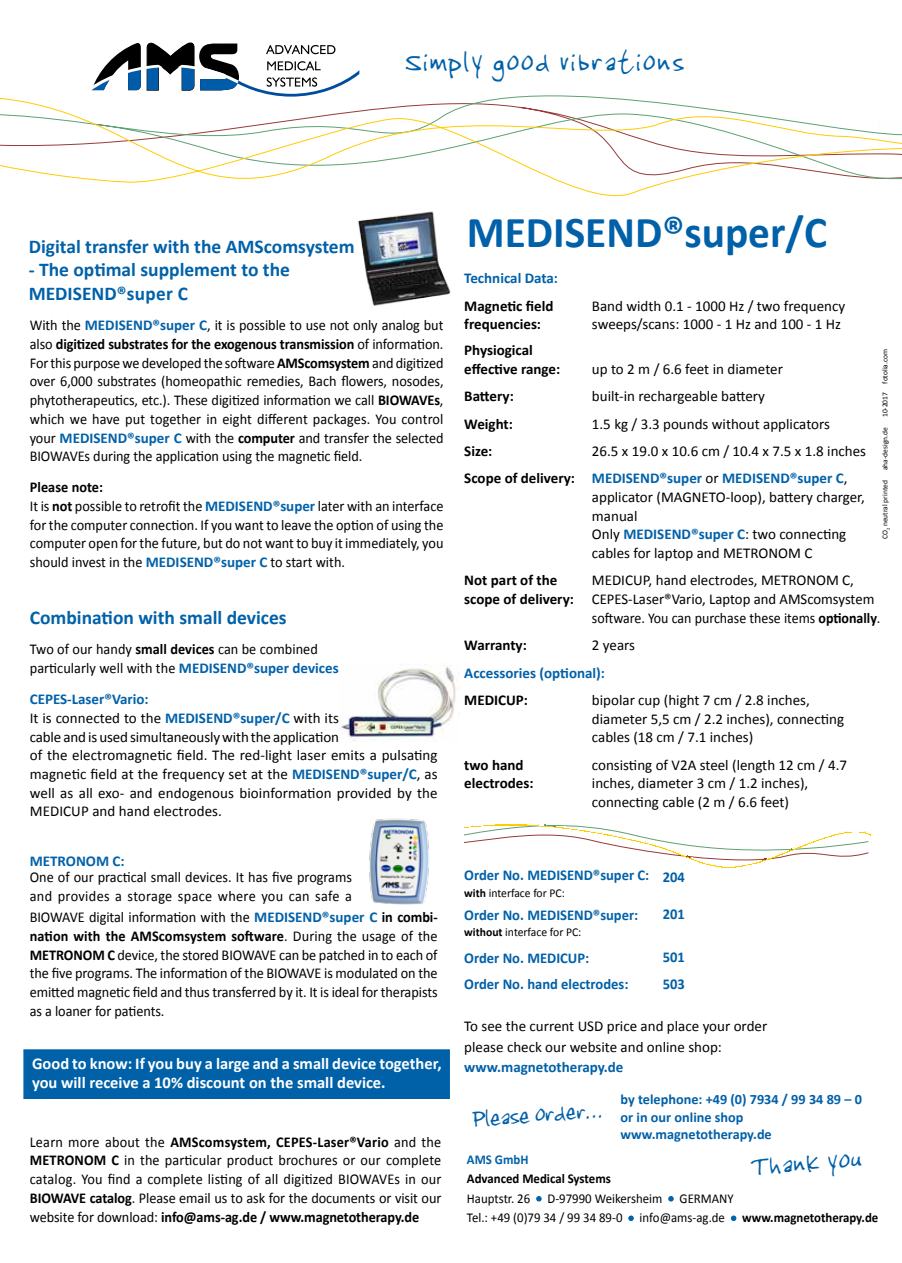
<style>
.page{position:relative;width:902px;height:1263px;background:#fff}
.page>*{position:absolute;margin:0;border:0;box-sizing:border-box;transform-origin:0 0}
.t1{font:700 44.25px "Calibri";color:#0061a9}
.t2{font:39.6px "Jenkinsv 20";letter-spacing:.06em;color:#0061a9}
.t3{font:36px "Jenkinsv 20";color:#0060a8}
.t4{font:33px "Jenkinsv 20";color:#0060a8}
.t5{font:700 19.5px/23.4px "Calibri";color:#0061a9}
.t6{font:700 16.5px/18.8px "Calibri";color:#fff}
.t7{font:15px/18.8px "Calibri";color:#000;text-align:justify;scale:.95 1}
.t8{font:15px/18.8px "Calibri";color:#000}
.t9{font:700 15px/18.8px "Calibri";color:#000}
.t10{font:700 15px "Calibri";color:#0061a9}
.t11{font:700 15px/26.5px "Calibri";color:#0060a8}
.t12{font:15px "Calibri";color:#000;scale:.93 1}
.t13{font:700 14.25px/17.1px "Calibri";color:#0060a8}
.t14{font:13.5px "Calibri";color:#000;scale:.95 1}
.t15{font:700 13.5px "Calibri";color:#000;scale:.95 1}
.t16{font:700 13.5px "Calibri";color:#0061a9;scale:.95 1}
.t17{font:12px "Calibri";color:#000}
.t18{font:7.5px "Calibri";color:#000}
.s1{font-weight:700;color:#0061a9}
.s2{font-weight:700}
.s3{color:#0060a8}
.s4{font-size:43.5px}
</style>
<div class="page">
<svg style="left:0;top:70px;width:901px;height:127px"></svg>
<svg style="left:464px;top:824px;width:407px;height:43px"></svg>
<img style="left:479px;top:825px;width:63px;height:1px">
<img style="left:489px;top:824px;width:44px;height:1px">
<svg style="left:536px;top:1196px;width:5px;height:5px"></svg>
<svg style="left:668px;top:1196px;width:5px;height:5px"></svg>
<svg style="left:628px;top:1215px;width:5px;height:6px"></svg>
<svg style="left:730px;top:1215px;width:6px;height:6px"></svg>
<svg style="left:86px;top:42px;width:273px;height:55px"></svg>
<div style="left:23px;top:1049px;width:427px;height:50px;background:#0061a9;border:2px solid #0061a9"></div>
<img style="left:369px;top:818px;width:60px;height:87px">
<img style="left:340px;top:663px;width:118px;height:78px">
<img style="left:358px;top:211px;width:93px;height:95px">
<h2 class="t2" style="left:404px;top:39px;width:280px">Simply good vibrations</h2>
<h3 class="t5" style="left:29px;top:235px;width:327px">Digital transfer with the AMScomsystem</h3>
<h3 class="t5" style="left:29px;top:258px;width:263px">- The optimal supplement to the<br>MEDISEND®super C</h3>
<p class="t7" style="left:30px;top:316px;width:437px">With the <span class="s1">MEDISEND®super C</span>, it is possible to use not only analog but also <span class="s2">digitized substrates for the exogenous transmission</span> of information.<br>For this purpose we developed the software <span class="s2">AMScomsystem</span> and digitized over 6,000 substrates (homeopathic remedies, Bach flowers, nosodes, phytotherapeutics, etc.). These digitized information we call <span class="s2">BIOWAVEs</span>, which we have put together in eight different packages. You control your <span class="s1">MEDISEND®super C</span> with the <span class="s2">computer</span> and transfer the selected BIOWAVEs during the application using the magnetic field.</p>
<p class="t7" style="left:30px;top:478px;width:437px;text-align:left"><span class="s2">Please note:<br></span>It is <span class="s2">not</span> possible to retrofit the <span class="s1">MEDISEND®super</span> later with an interface for the computer connection. If you want to leave the option of using the computer open for the future, but do not want to buy it immediately, you should invest in the <span class="s1">MEDISEND®super C</span> to start with.</p>
<h3 class="t5" style="left:30px;top:606px;width:258px">Combination with small devices</h3>
<p class="t7" style="left:30px;top:640px;width:330px">Two of our handy <span class="s2">small devices</span> can be combined particularly well with the <span class="s1">MEDISEND®super devices</span>:</p>
<p class="t10" style="left:30px;top:689px;width:120px">CEPES-Laser®Vario:</p>
<p class="t8" style="left:30px;top:709px;width:311px">It is connected to the <span class="s1">MEDISEND®super/C</span> with its cable and is used simultaneously with the application</p>
<p class="t8" style="left:30px;top:746px;width:409px;text-align:justify">of the electromagnetic field. The red-light laser emits a pulsating magnetic field at the frequency set at the <span class="s1">MEDISEND®super/C</span>, as well as all exo- and endogenous bioinformation provided by the MEDICUP and hand electrodes.</p>
<p class="t10" style="left:30px;top:851px;width:96px">METRONOM C:</p>
<p class="t7" style="left:30px;top:868px;width:341px">One of our practical small devices. It has five programs and provides a storage space where you can safe a</p>
<p class="t7" style="left:30px;top:908px;width:431px">BIOWAVE digital information with the <span class="s1">MEDISEND®super C</span> <span class="s2">in combi&shy;nation with the AMScomsystem software</span>. During the usage of the <span class="s2">METRONOM C</span> device, the stored BIOWAVE can be patched in to each of the five programs. The information of the BIOWAVE is modulated on the emitted magnetic field and thus transferred by it. It is ideal for therapists as a loaner for patients.</p>
<p class="t6" style="left:32px;top:1054px;width:411px">Good to know: If you buy a large and a small device together, you will receive a 10% discount on the small device.</p>
<p class="t7" style="left:30px;top:1132px;width:435px">Learn more about the <span class="s2">AMScomsystem, CEPES-Laser®Vario</span> and the <span class="s2">METRONOM C</span> in the particular product brochures or our complete catalog. You find a complete listing of all digitized BIOWAVEs in our <span class="s2">BIOWAVE catalog</span>. Please email us to ask for the documents or visit our website for download: <span class="s2">info@ams-ag.de / www.magnetotherapy.de</span></p>
<h1 class="t1" style="left:466px;top:204px;width:362px">MEDISEND®super/C</h1>
<p class="t10" style="left:464px;top:269px;width:95px">Technical Data:</p>
<p class="t9" style="left:464px;top:296px;width:91px">Magnetic field</p>
<p class="t8" style="left:592px;top:296px;width:255px">Band width 0.1 - 1000 Hz / two frequency</p>
<p class="t9" style="left:464px;top:315px;width:78px">frequencies:</p>
<p class="t8" style="left:592px;top:315px;width:251px">sweeps/scans: 1000 - 1 Hz and 100 - 1 Hz</p>
<p class="t9" style="left:464px;top:341px;width:97px">Physiogical effective range:</p>
<p class="t18" style="left:880px;top:417px;width:70px;rotate:-90deg">10-2017 fotolia.com</p>
<p class="t8" style="left:592px;top:360px;width:192px">up to 2 m / 6.6 feet in diameter</p>
<p class="t9" style="left:464px;top:387px;width:51px">Battery:</p>
<p class="t8" style="left:592px;top:387px;width:175px">built-in rechargeable battery</p>
<p class="t9" style="left:464px;top:414px;width:50px">Weight:</p>
<p class="t8" style="left:592px;top:414px;width:239px">1.5 kg / 3.3 pounds without applicators</p>
<p class="t9" style="left:464px;top:442px;width:30px">Size:</p>
<p class="t18" style="left:880px;top:470px;width:44px;rotate:-90deg">aha-design.de</p>
<p class="t8" style="left:464px;top:437px;width:403px;line-height:27.3px;text-indent:128px">26.5 x 19.0 x 10.6 cm / 10.4 x 7.5 x 1.8 inches<br><span class="s2">Scope of delivery:</span> <span class="s1">MEDISEND®super</span> or <span class="s1">MEDISEND®super C</span>,</p>
<p class="t8" style="left:592px;top:488px;width:274px">applicator (MAGNETO-loop), battery charger, manual<br>Only <span class="s1">MEDISEND®super C</span>: two connecting cables for laptop and METRONOM C</p>
<p class="t9" style="left:464px;top:571px;width:94px">Not part of the</p>
<p class="t8" style="left:592px;top:571px;width:263px">MEDICUP, hand electrodes, METRONOM C,</p>
<p class="t8" style="left:464px;top:590px;width:411px"><span class="s2">scope of delivery:</span> CEPES-Laser®Vario, Laptop and AMScomsystem</p>
<p class="t12" style="left:592px;top:608px;width:312px">software. You can purchase these items <span class="s2">optionally</span>.</p>
<p class="t9" style="left:464px;top:636px;width:64px">Warranty:</p>
<p class="t8" style="left:592px;top:636px;width:45px">2 years</p>
<p class="t10" style="left:464px;top:663px;width:142px">Accessories (optional):</p>
<p class="t9" style="left:464px;top:690px;width:65px">MEDICUP:</p>
<p class="t8" style="left:592px;top:690px;width:253px">bipolar cup (hight 7 cm / 2.8 inches, diameter 5,5 cm / 2.2 inches), connecting cables (18 cm / 7.1 inches)</p>
<p class="t9" style="left:464px;top:755px;width:61px">two hand</p>
<p class="t8" style="left:592px;top:755px;width:257px">consisting of V2A steel (length 12 cm / 4.7</p>
<p class="t9" style="left:464px;top:774px;width:71px">electrodes:</p>
<p class="t8" style="left:592px;top:774px;width:218px">inches, diameter 3 cm / 1.2 inches), connecting cable (2 m / 6.6 feet)</p>
<p class="t18" style="left:880px;top:539px;width:60px;rotate:-90deg">CO<sub>2</sub> neutral printed</p>
<p class="t10" style="left:464px;top:866px;width:186px"><span class="s3">Order No.</span> MEDISEND®super C:</p>
<p class="t17" style="left:464px;top:885px;width:102px"><span class="s2">with</span> interface for PC:</p>
<p class="t10" style="left:464px;top:905px;width:176px"><span class="s3">Order No.</span> MEDISEND®super<span class="s3">:</span></p>
<p class="t17" style="left:464px;top:925px;width:119px"><span class="s2">without</span> interface for PC:</p>
<p class="t11" style="left:464px;top:944px;width:166px">Order No. MEDICUP:<br>Order No. hand electrodes:</p>
<p class="t8" style="left:464px;top:1015px;width:304px;line-height:20.7px">To see the current USD price and place your order please check our website and online shop:</p>
<p class="t11" style="left:464px;top:1054px;width:161px">www.magnetotherapy.de</p>
<h3 class="t4" style="left:469px;top:1100px;width:131px;rotate:-4deg">Please order<span class="s4">...</span></h3>
<p class="t13" style="left:620px;top:1091px;width:243px">by telephone: +49 (0) 7934 / 99 34 89 – 0 or in our online shop www.magnetotherapy.de</p>
<h3 class="t3" style="left:747px;top:1147px;width:113px;rotate:-4deg">Thank you</h3>
<p class="t16" style="left:467px;top:1150px;width:66px">AMS GmbH</p>
<p class="t15" style="left:467px;top:1170px;width:153px">Advanced Medical Systems</p>
<p class="t14" style="left:467px;top:1189px;width:68px">Hauptstr. 26</p>
<p class="t14" style="left:547px;top:1189px;width:122px">D-97990 Weikersheim</p>
<p class="t14" style="left:679px;top:1189px;width:59px">GERMANY</p>
<p class="t14" style="left:467px;top:1209px;width:165px">Tel.: +49 (0)79 34 / 99 34 89-0</p>
<p class="t14" style="left:639px;top:1209px;width:91px">info@ams-ag.de</p>
<p class="t15" style="left:742px;top:1209px;width:145px">www.magnetotherapy.de</p>
</div>
